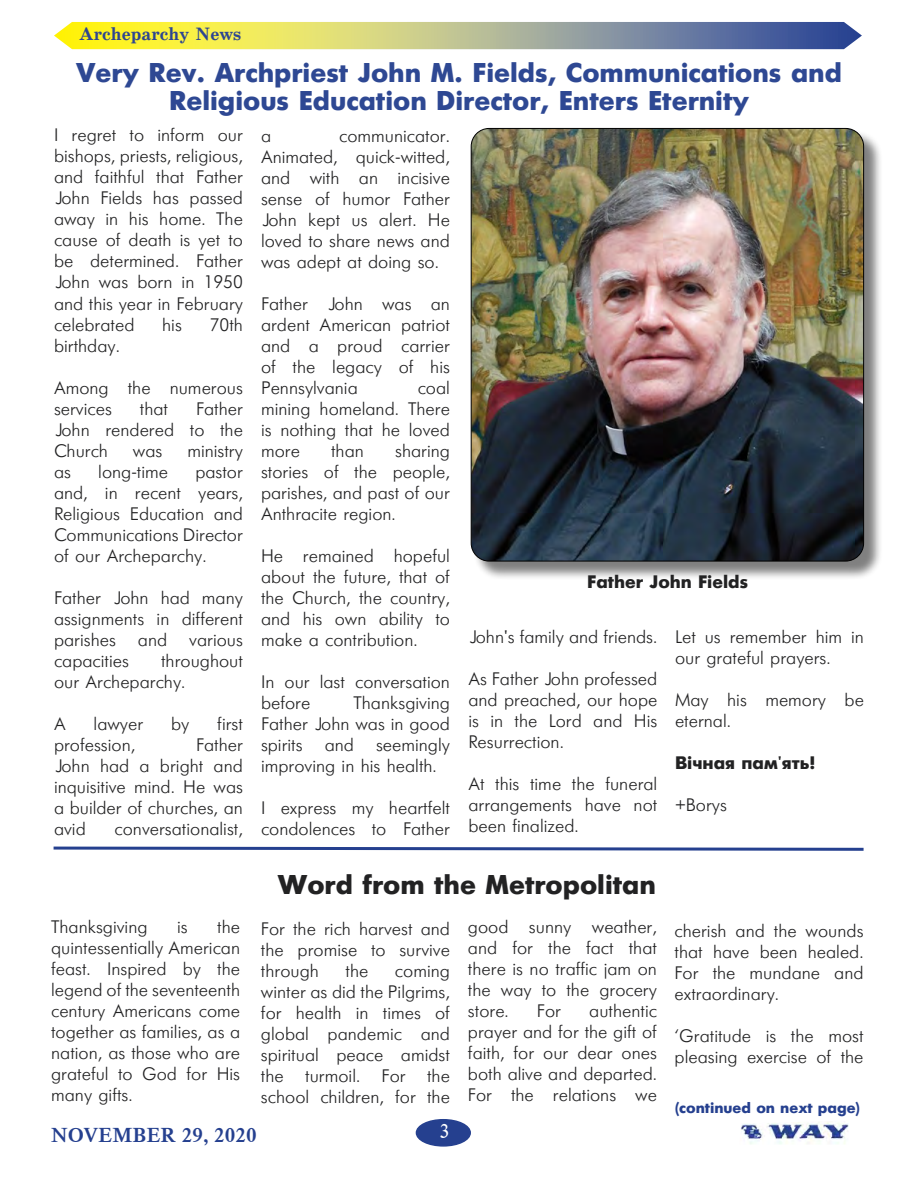
<style>
.page{position:relative;width:918px;height:1188px;background:#fff}
.page>*{position:absolute;margin:0;border:0;box-sizing:border-box;transform-origin:0 0}
.t1{font:700 27px/28.5px "Ukrainian Futuris";color:#2e4893;text-align:center}
.t2{font:700 27px "Ukrainian Futuris";color:#222223}
.t3{font:700 21px "CR Timesky Cyrillic";color:#25408f}
.t4{font:21px "CR Timesky Cyrillic";color:#fff}
.t5{font:18px/21px "Ukrainian Futuris";color:#222223;text-align:justify}
.t6{font:700 18px "Ukrainian Futuris";color:#222223}
.t7{font:700 18px "Ukrainian School";color:#2d4592}
.t8{font:700 15px "Ukrainian Futuris";color:#25408f}
</style>
<div class="page">
<svg style="left:54px;top:22px;width:808px;height:27px;background:#b1b67e"></svg>
<img style="left:741px;top:1122px;width:108px;height:22px">
<div style="left:416px;top:1120px;width:54px;height:26px;background:#25408f;border-radius:50%"></div>
<div style="left:416px;top:1119px;width:55px;height:28px;border:2px solid #25408f;border-radius:50%"></div>
<div style="left:473px;top:130px;width:410px;height:451px;background:#000;opacity:.5"></div>
<img style="left:471px;top:128px;width:393px;height:433px">
<svg style="left:53px;top:846px;width:811px;height:5px"></svg>
<p class="t7" style="left:79px;top:24px;width:164px">Archeparchy News</p>
<h1 class="t1" style="left:76px;top:58px;width:767px">Very Rev. Archpriest John M. Fields, Communications and<br>Religious Education Director, Enters Eternity</h1>
<p class="t5" style="left:54px;top:125px;width:191px">I regret to inform our bishops, priests, religious, and faithful that Father John Fields has passed away in his home. The cause of death is yet to be determined. Father John was born in 1950 and this year in February celebrated</p>
<p class="t5" style="left:261px;top:125px;width:191px;text-indent:78px">communicator.<br>Animated, quick-witted, and with an incisive sense of humor Father John kept us alert. He loved to share news and was adept at doing so.</p>
<p class="t5" style="left:261px;top:293px;width:191px">Father John was an ardent American patriot and a proud carrier of the legacy of his Pennsylvania</p>
<p class="t5" style="left:261px;top:125px;width:12px">a</p>
<p class="t5" style="left:162px;top:314px;width:21px">his</p>
<p class="t5" style="left:210px;top:314px;width:35px">70th</p>
<p class="t5" style="left:54px;top:335px;width:67px">birthday.</p>
<p class="t5" style="left:54px;top:377px;width:191px">Among the numerous services</p>
<p class="t5" style="left:261px;top:378px;width:191px;text-indent:157px">coal mining homeland. There is nothing that he loved more</p>
<p class="t5" style="left:54px;top:398px;width:191px;text-indent:142px">Father John rendered to the Church</p>
<p class="t5" style="left:140px;top:398px;width:30px">that</p>
<p class="t5" style="left:261px;top:441px;width:191px;text-indent:134px">sharing stories of the people, parishes, and past of our Anthracite region.</p>
<p class="t5" style="left:261px;top:546px;width:191px">He remained hopeful about the future, that of the Church, the country, and his own ability to make a contribution.</p>
<p class="t5" style="left:261px;top:672px;width:190px">In our last conversation before</p>
<p class="t5" style="left:331px;top:441px;width:34px">than</p>
<p class="t5" style="left:133px;top:440px;width:31px">was</p>
<p class="t5" style="left:187px;top:440px;width:57px">ministry</p>
<p class="t5" style="left:54px;top:461px;width:18px">as</p>
<p class="t5" style="left:98px;top:461px;width:71px">long-time</p>
<p class="t5" style="left:54px;top:461px;width:191px;text-indent:141px">pastor and, in recent years, Religious Education and Communications Director of our Archeparchy.</p>
<p class="t5" style="left:54px;top:587px;width:191px">Father John had many assignments in different parishes and various capacities</p>
<p class="t6" style="left:587px;top:572px;width:162px">Father John Fields</p>
<p class="t5" style="left:468px;top:627px;width:190px">John's family and friends.</p>
<p class="t5" style="left:468px;top:669px;width:191px">As Father John professed and preached, our hope is in the Lord and His Resurrection.</p>
<p class="t5" style="left:468px;top:774px;width:191px">At this time the funeral arrangements have not been finalized.</p>
<p class="t5" style="left:675px;top:627px;width:191px">Let us remember him in our grateful prayers.</p>
<p class="t5" style="left:675px;top:690px;width:190px">May his memory be eternal.</p>
<p class="t6" style="left:675px;top:753px;width:142px">Вічная пам'ять!</p>
<p class="t5" style="left:675px;top:795px;width:53px">+Borys</p>
<p class="t5" style="left:54px;top:650px;width:190px;text-indent:107px">throughout our Archeparchy.</p>
<p class="t5" style="left:54px;top:713px;width:13px">A</p>
<p class="t5" style="left:94px;top:713px;width:51px">lawyer</p>
<p class="t5" style="left:171px;top:713px;width:20px">by</p>
<p class="t5" style="left:217px;top:713px;width:27px">first</p>
<p class="t5" style="left:54px;top:734px;width:83px">profession,</p>
<p class="t5" style="left:261px;top:693px;width:191px;text-indent:93px">Thanksgiving Father John was in good spirits and seemingly improving in his health.</p>
<p class="t5" style="left:261px;top:798px;width:191px">I express my heartfelt condolences to Father</p>
<p class="t5" style="left:54px;top:734px;width:191px;text-indent:142px">Father John had a bright and inquisitive mind. He was a builder of churches, an avid</p>
<p class="t5" style="left:115px;top:818px;width:130px">conversationalist,</p>
<h1 class="t2" style="left:278px;top:870px;width:379px">Word from the Metropolitan</h1>
<p class="t5" style="left:51px;top:917px;width:98px">Thanksgiving</p>
<p class="t5" style="left:177px;top:917px;width:12px">is</p>
<p class="t5" style="left:51px;top:917px;width:191px;text-indent:166px">the quintessentially American feast. Inspired by the legend of the seventeenth century Americans come together as families, as a nation, as those who are grateful to God for His many gifts.</p>
<p class="t5" style="left:261px;top:919px;width:191px">For the rich harvest and the promise to survive through</p>
<p class="t5" style="left:346px;top:961px;width:24px">the</p>
<p class="t5" style="left:261px;top:961px;width:191px;text-indent:134px">coming winter as did the Pilgrims, for health in times of global pandemic and spiritual peace amidst the turmoil. For the school children, for the</p>
<p class="t3" style="left:51px;top:1123px;width:207px">NOVEMBER 29, 2020</p>
<p class="t4" style="left:440px;top:1119px;width:12px">3</p>
<p class="t5" style="left:468px;top:917px;width:191px">good sunny weather, and for the fact that there is no traffic jam on the way to the grocery store.</p>
<p class="t5" style="left:468px;top:1001px;width:191px;text-indent:121px">authentic prayer and for the gift of faith, for our dear ones both alive and departed.<br>For the relations we</p>
<p class="t5" style="left:537px;top:1001px;width:26px">For</p>
<p class="t5" style="left:675px;top:921px;width:191px">cherish and the wounds that have been healed.<br>For the mundane and extraordinary.</p>
<p class="t5" style="left:675px;top:1026px;width:191px">‘Gratitude is the most pleasing exercise of the</p>
<p class="t8" style="left:675px;top:1100px;width:186px">(continued on next page)</p>
</div>
